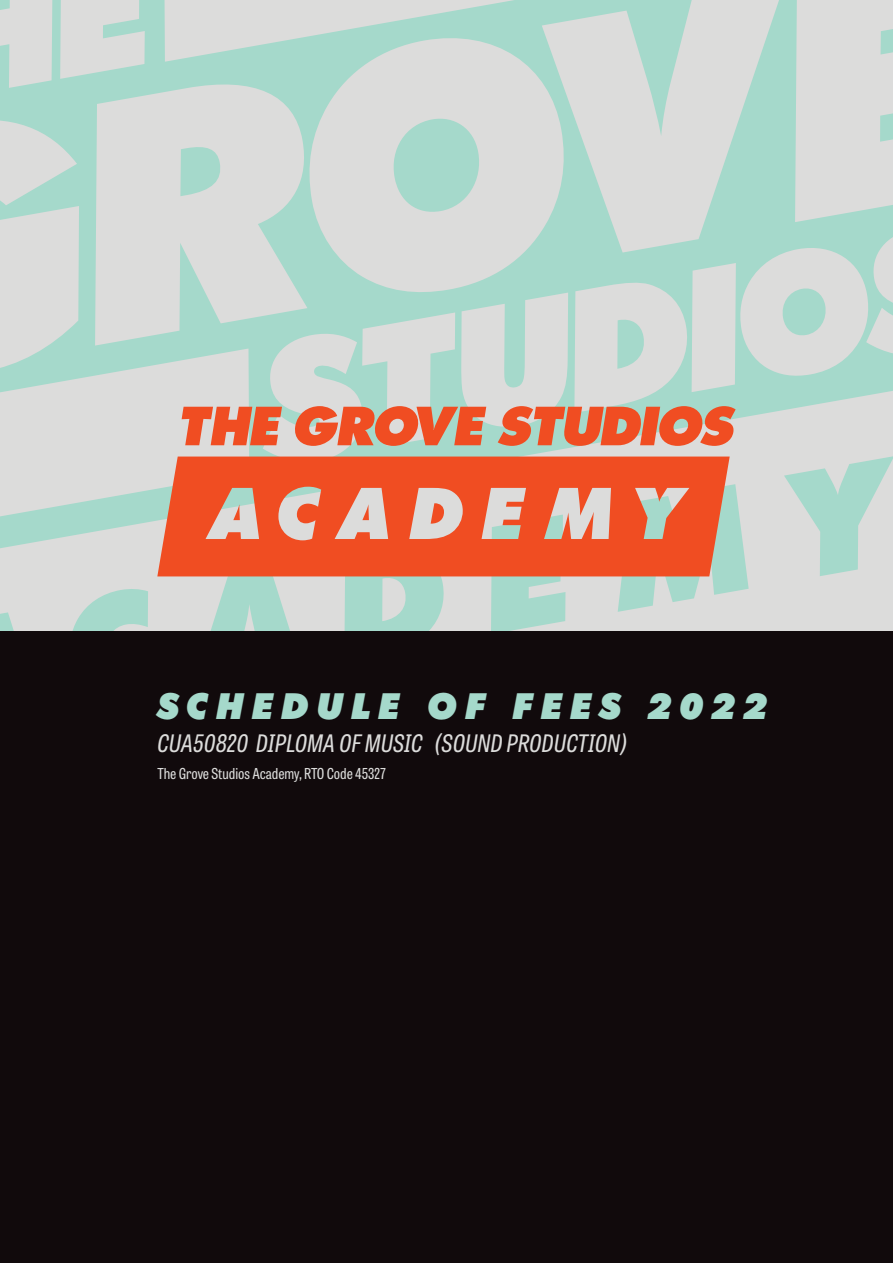
<style>
.page{position:relative;width:893px;height:1263px;background:#fff}
.page>*{position:absolute;margin:0;border:0;box-sizing:border-box;transform-origin:0 0}
.t1{font:italic 900 36px "Futura BT";letter-spacing:.2em;color:#a5d9cb}
.t2{font:italic 24px "Tablet Gothic Condensed";letter-spacing:.01em;color:#dcdcdb}
.t3{font:15px "Tablet Gothic Condensed";color:#dcdcdb}
</style>
<div class="page">
<svg style="left:0;top:0;width:893px;height:631px;background:#c9dad5"></svg>
<div style="left:0;top:631px;width:893px;height:632px;background:#110a0c"></div>
<svg style="left:157px;top:406px;width:579px;height:170px;background:#e37859"></svg>
<p class="t1" style="left:157px;top:684px;width:612px">SCHEDULE OF FEES 2022</p>
<p class="t2" style="left:157px;top:726px;width:472px">CUA50820 DIPLOMA OF MUSIC (SOUND PRODUCTION)</p>
<p class="t3" style="left:157px;top:763px;width:230px">The Grove Studios Academy, RTO Code 45327</p>
</div>
